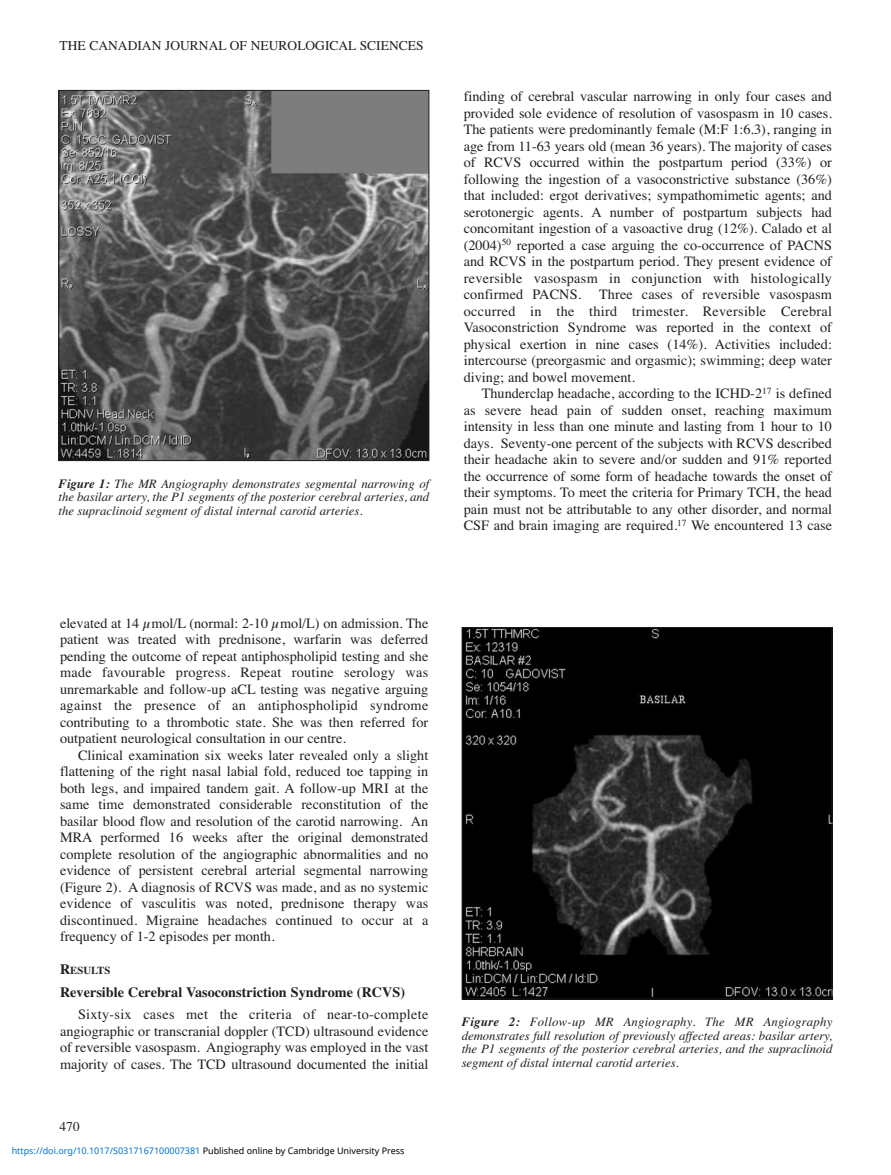
<style>
.page{position:relative;width:891px;height:1175px;background:#fff}
.page>*{position:absolute;margin:0;border:0;box-sizing:border-box;transform-origin:0 0}
.t1{font:14.25px/16.5px "Times";color:#231f20;text-align:justify}
.t2{font:700 14.25px "Times";color:#231f20}
.t3{font:13.5px "Times";color:#231f20}
.t4{font:italic 12.75px/13.5px "Times";color:#231f20;text-align:justify}
.t5{font:700 10.65px "Times";color:#231f20}
.t6{font:9px "Noto Sans";color:#0172cf}
.s1{font-weight:700}
.s2{font-size:14.25px}
.s3{color:#000}
</style>
<div class="page">
<img style="left:61px;top:92px;width:366px;height:367px">
<div style="left:59px;top:90px;width:370px;height:371px;border:1px solid #231f20"></div>
<img style="left:464px;top:629px;width:366px;height:368px">
<div style="left:462px;top:627px;width:370px;height:372px;border:1px solid #231f20"></div>
<p class="t3" style="left:60px;top:37px;width:365px">THE CANADIAN JOURNAL OF NEUROLOGICAL SCIENCES</p>
<p class="t4" style="left:59px;top:476px;width:372px"><span class="s1">Figure 1:</span> The MR Angiography demonstrates segmental narrowing of the basilar artery, the P1 segments of the posterior cerebral arteries, and the supraclinoid segment of distal internal carotid arteries.</p>
<p class="t1" style="left:464px;top:88px;width:370px">finding of cerebral vascular narrowing in only four cases and provided sole evidence of resolution of vasospasm in 10 cases.<br>The patients were predominantly female (M:F 1:6.3), ranging in age from 11-63 years old (mean 36 years). The majority of cases of RCVS occurred within the postpartum period (33%) or following the ingestion of a vasoconstrictive substance (36%) that included: ergot derivatives; sympathomimetic agents; and serotonergic agents. A number of postpartum subjects had concomitant ingestion of a vasoactive drug (12%). Calado et al (2004)<sup>50</sup> reported a case arguing the co-occurrence of PACNS and RCVS in the postpartum period. They present evidence of reversible vasospasm in conjunction with histologically confirmed PACNS. Three cases of reversible vasospasm occurred in the third trimester. Reversible Cerebral Vasoconstriction Syndrome was reported in the context of physical exertion in nine cases (14%). Activities included: intercourse (preorgasmic and orgasmic); swimming; deep water diving; and bowel movement.</p>
<p class="t1" style="left:464px;top:385px;width:370px;text-indent:18px">Thunderclap headache, according to the ICHD-2<sup>17</sup> is defined as severe head pain of sudden onset, reaching maximum intensity in less than one minute and lasting from 1 hour to 10 days. Seventy-one percent of the subjects with RCVS described their headache akin to severe and/or sudden and 91% reported the occurrence of some form of headache towards the onset of their symptoms. To meet the criteria for Primary TCH, the head pain must not be attributable to any other disorder, and normal CSF and brain imaging are required.<sup>17</sup> We encountered 13 case</p>
<p class="t1" style="left:60px;top:614px;width:370px">elevated at 14 µmol/L (normal: 2-10 µmol/L) on admission. The patient was treated with prednisone, warfarin was deferred pending the outcome of repeat antiphospholipid testing and she made favourable progress. Repeat routine serology was unremarkable and follow-up aCL testing was negative arguing against the presence of an antiphospholipid syndrome contributing to a thrombotic state. She was then referred for outpatient neurological consultation in our centre.</p>
<p class="t1" style="left:60px;top:746px;width:370px;text-indent:18px">Clinical examination six weeks later revealed only a slight flattening of the right nasal labial fold, reduced toe tapping in both legs, and impaired tandem gait. A follow-up MRI at the same time demonstrated considerable reconstitution of the basilar blood flow and resolution of the carotid narrowing. An MRA performed 16 weeks after the original demonstrated complete resolution of the angiographic abnormalities and no evidence of persistent cerebral arterial segmental narrowing (Figure 2). A diagnosis of RCVS was made, and as no systemic evidence of vasculitis was noted, prednisone therapy was discontinued. Migraine headaches continued to occur at a frequency of 1-2 episodes per month.</p>
<p class="t5" style="left:60px;top:964px;width:52px"><span class="s2">R</span>ESULTS</p>
<p class="t2" style="left:60px;top:983px;width:347px">Reversible Cerebral Vasoconstriction Syndrome (RCVS)</p>
<p class="t1" style="left:60px;top:1006px;width:370px;text-indent:18px">Sixty-six cases met the criteria of near-to-complete angiographic or transcranial doppler (TCD) ultrasound evidence of reversible vasospasm. Angiography was employed in the vast majority of cases. The TCD ultrasound documented the initial</p>
<p class="t3" style="left:60px;top:1118px;width:22px">470</p>
<p class="t6" style="left:12px;top:1143px;width:394px">https://doi.org/10.1017/S0317167100007381 <span class="s3">Published online by Cambridge University Press</span></p>
<p class="t4" style="left:462px;top:1015px;width:372px"><span class="s1">Figure 2:</span> Follow-up MR Angiography. The MR Angiography demonstrates full resolution of previously affected areas: basilar artery, the P1 segments of the posterior cerebral arteries, and the supraclinoid segment of distal internal carotid arteries.</p>
</div>
